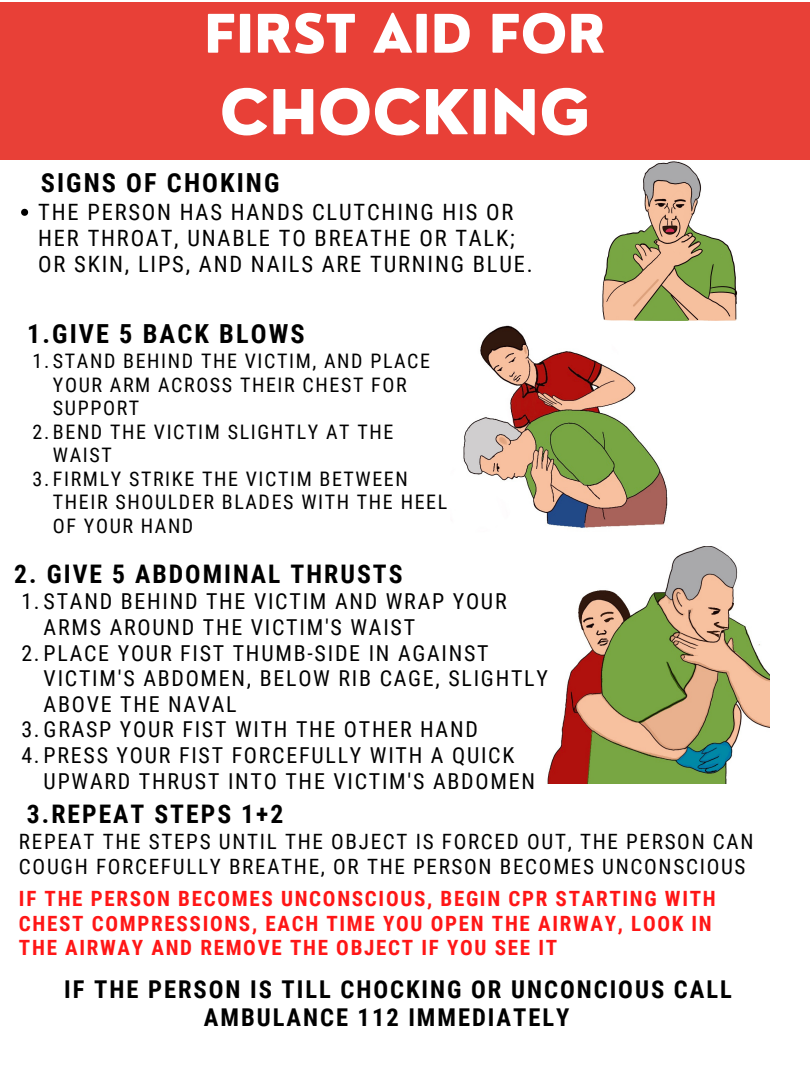
<style>
.page{position:relative;width:810px;height:1080px;background:#fff}
.page>*{position:absolute;margin:0;border:0;box-sizing:border-box;transform-origin:0 0}
.t1{font:800 60.31px "Nourd";color:#fff}
.t2{font:800 51.81px "Nourd";color:#fff}
.t3{font:700 26.25px "Roboto Condensed";letter-spacing:.08em;color:#000}
.t4{font:700 25.56px "Roboto Condensed";letter-spacing:.08em;color:#000}
.t5{font:700 24.56px/28.6px "Roboto Condensed";letter-spacing:.08em;color:#000}
.t6{font:22.5px/26.2px "Roboto Condensed";letter-spacing:.08em;color:#000}
.t7{font:21.94px/25.6px "Roboto Condensed";letter-spacing:.08em;color:#000}
.t8{font:21.12px/24.9px "Roboto Condensed";letter-spacing:.08em;color:#000}
.t9{font:700 21.06px/24.4px "Roboto Condensed";letter-spacing:.08em;color:#ff1616}
.t10{font:20px/23.4px "Roboto Condensed";letter-spacing:.08em;color:#000}
</style>
<div class="page">
<div style="left:0;top:3px;width:810px;height:157px;background:#e84037"></div>
<img style="left:463px;top:320px;width:230px;height:208px">
<img style="left:547px;top:547px;width:223px;height:237px">
<img style="left:602px;top:161px;width:135px;height:159px">
<svg style="left:21px;top:209px;width:7px;height:7px"></svg>
<p class="t2" style="left:204px;top:1px;width:403px">FIRST AID FOR</p>
<p class="t1" style="left:220px;top:74px;width:372px">CHOCKING</p>
<p class="t3" style="left:41px;top:168px;width:240px">SIGNS OF CHOKING</p>
<p class="t6" style="left:38px;top:199px;width:496px">THE PERSON HAS HANDS CLUTCHING HIS OR<br>HER THROAT, UNABLE TO BREATHE OR TALK;<br>OR SKIN, LIPS, AND NAILS ARE TURNING BLUE.</p>
<p class="t3" style="left:27px;top:319px;width:279px">1.GIVE 5 BACK BLOWS</p>
<p class="t10" style="left:53px;top:350px;width:379px;text-indent:-20px">1.STAND BEHIND THE VICTIM, AND PLACE<br>YOUR ARM ACROSS THEIR CHEST FOR<br>SUPPORT</p>
<p class="t10" style="left:53px;top:420px;width:342px;text-indent:-20px">2.BEND THE VICTIM SLIGHTLY AT THE<br>WAIST</p>
<p class="t10" style="left:53px;top:467px;width:396px;text-indent:-20px">3.FIRMLY STRIKE THE VICTIM BETWEEN<br>THEIR SHOULDER BLADES WITH THE HEEL<br>OF YOUR HAND</p>
<p class="t4" style="left:14px;top:559px;width:390px">2. GIVE 5 ABDOMINAL THRUSTS</p>
<p class="t7" style="left:44px;top:589px;width:465px;text-indent:-22px">1.STAND BEHIND THE VICTIM AND WRAP YOUR<br>ARMS AROUND THE VICTIM'S WAIST</p>
<p class="t7" style="left:44px;top:640px;width:506px;text-indent:-22px">2.PLACE YOUR FIST THUMB-SIDE IN AGAINST<br>VICTIM'S ABDOMEN, BELOW RIB CAGE, SLIGHTLY<br>ABOVE THE NAVAL</p>
<p class="t7" style="left:21px;top:717px;width:458px">3.GRASP YOUR FIST WITH THE OTHER HAND</p>
<p class="t7" style="left:44px;top:743px;width:493px;text-indent:-22px">4.PRESS YOUR FIST FORCEFULLY WITH A QUICK<br>UPWARD THRUST INTO THE VICTIM'S ABDOMEN</p>
<p class="t4" style="left:27px;top:800px;width:258px">3.REPEAT STEPS 1+2</p>
<p class="t8" style="left:19px;top:829px;width:736px">REPEAT THE STEPS UNTIL THE OBJECT IS FORCED OUT, THE PERSON CAN<br>COUGH FORCEFULLY BREATHE, OR THE PERSON BECOMES UNCONSCIOUS</p>
<p class="t9" style="left:19px;top:887px;width:698px">IF THE PERSON BECOMES UNCONSCIOUS, BEGIN CPR STARTING WITH<br>CHEST COMPRESSIONS, EACH TIME YOU OPEN THE AIRWAY, LOOK IN<br>THE AIRWAY AND REMOVE THE OBJECT IF YOU SEE IT</p>
<p class="t5" style="left:204px;top:975px;width:529px;text-indent:-140px">IF THE PERSON IS TILL CHOCKING OR UNCONCIOUS CALL<br>AMBULANCE 112 IMMEDIATELY</p>
</div>
